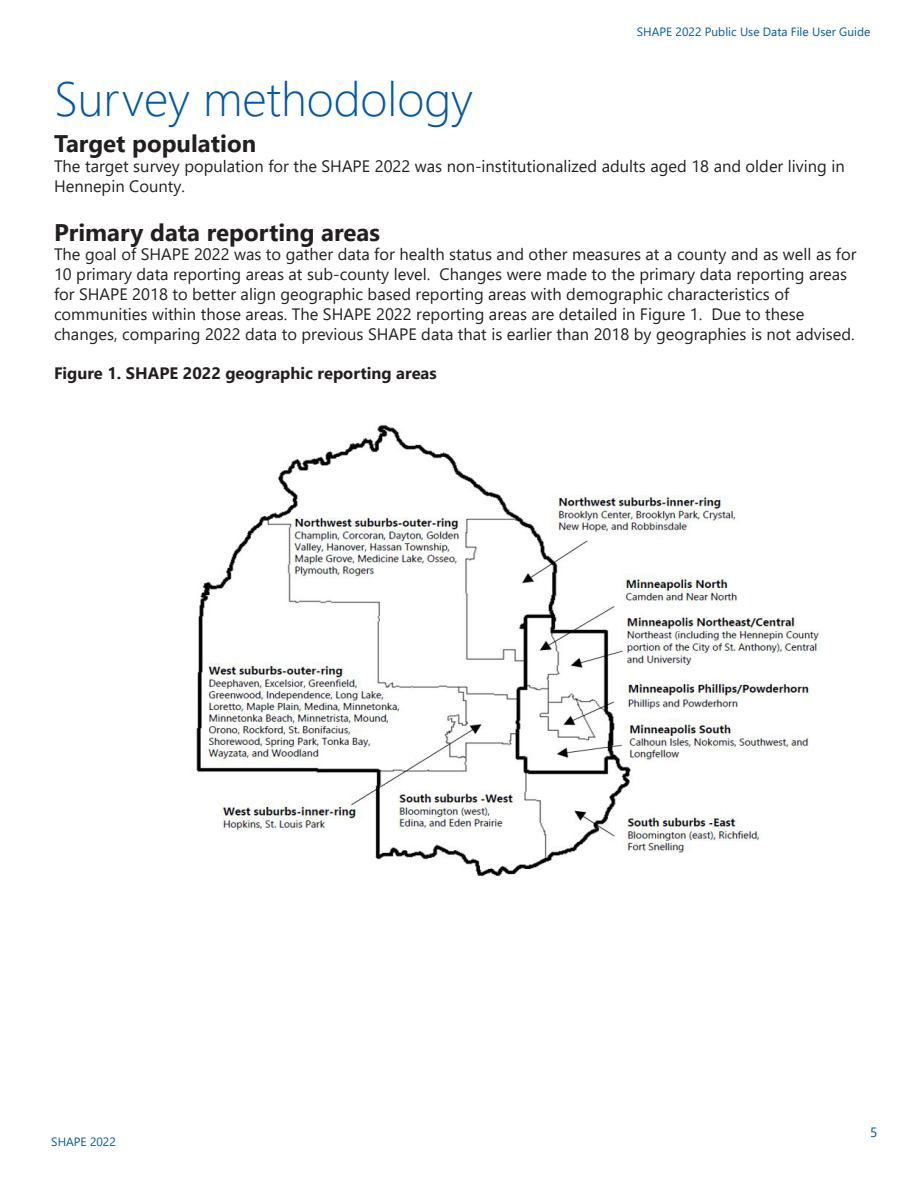
<style>
.page{position:relative;width:918px;height:1188px;background:#fff}
.page>*{position:absolute;margin:0;border:0;box-sizing:border-box;transform-origin:0 0}
.t1{font:300 48px "Segoe UI";color:#0058a4}
.t2{font:700 24px "Segoe UI";color:#231f20}
.t3{font:16.5px/19.8px "Segoe UI";color:#231f20}
.t4{font:700 16.5px "Segoe UI";color:#231f20}
.t5{font:13.5px "Segoe UI";color:#0058a4}
.t6{font:12px "Segoe UI";color:#0058a4}
</style>
<div class="page">
<img style="left:196px;top:424px;width:625px;height:453px">
<p class="t6" style="left:637px;top:20px;width:235px">SHAPE 2022 Public Use Data File User Guide</p>
<p class="t1" style="left:54px;top:54px;width:420px">Survey methodology</p>
<p class="t2" style="left:54px;top:121px;width:204px">Target population</p>
<p class="t3" style="left:54px;top:155px;width:792px">The target survey population for the SHAPE 2022 was non-institutionalized adults aged 18 and older living in<br>Hennepin County.</p>
<p class="t2" style="left:54px;top:210px;width:328px">Primary data reporting areas</p>
<p class="t3" style="left:54px;top:243px;width:804px">The goal of SHAPE 2022 was to gather data for health status and other measures at a county and as well as for 10 primary data reporting areas at sub-county level. Changes were made to the primary data reporting areas for SHAPE 2018 to better align geographic based reporting areas with demographic characteristics of communities within those areas. The SHAPE 2022 reporting areas are detailed in Figure 1. Due to these changes, comparing 2022 data to previous SHAPE data that is earlier than 2018 by geographies is not advised.</p>
<p class="t4" style="left:54px;top:358px;width:384px">Figure 1. SHAPE 2022 geographic reporting areas</p>
<p class="t6" style="left:51px;top:1130px;width:66px">SHAPE 2022</p>
<p class="t5" style="left:870px;top:1120px;width:9px">5</p>
</div>
